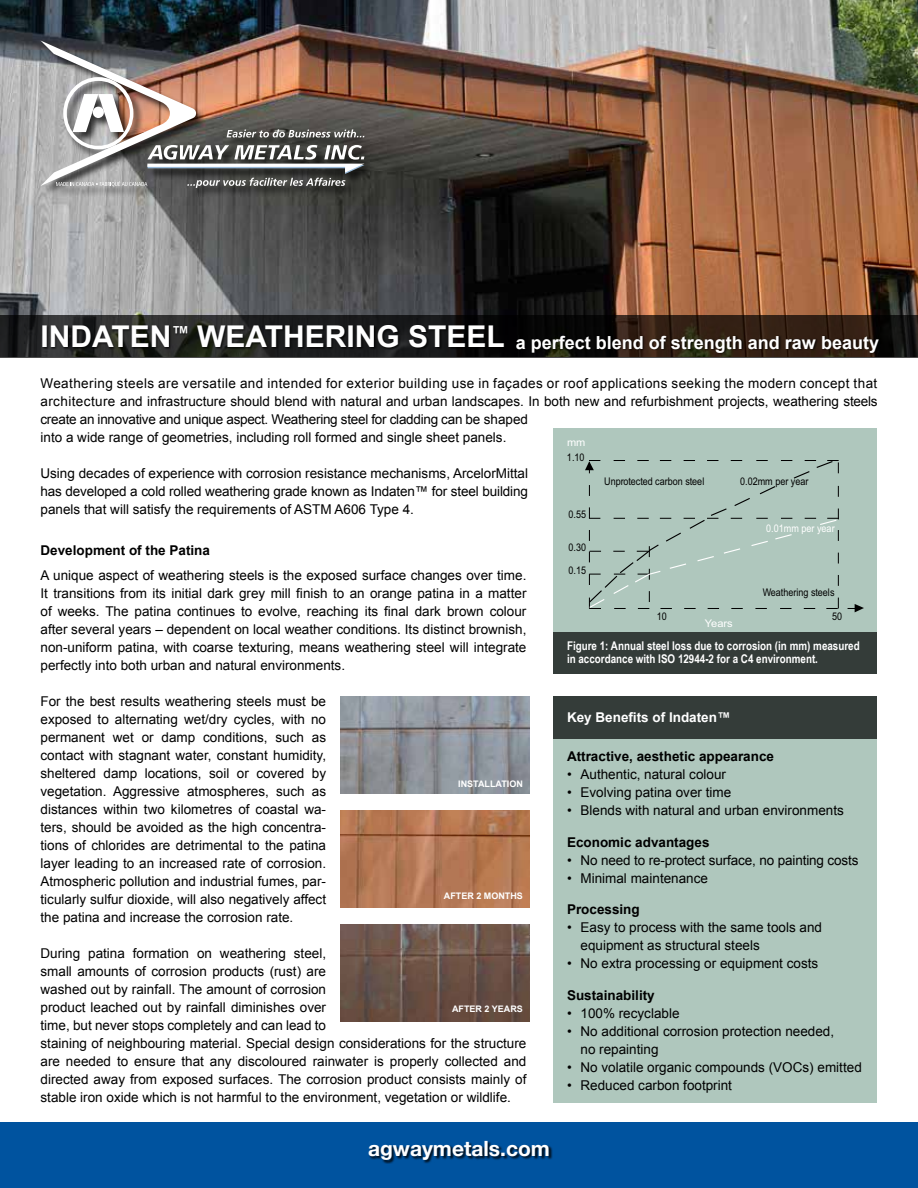
<style>
.page{position:relative;width:918px;height:1188px;background:#fff}
.page>*{position:absolute;margin:0;border:0;box-sizing:border-box;transform-origin:0 0}
.t1{font:700 21px "Helvetica Neue";color:#fff}
.t2{font:700 18px "Arial";color:#fff}
.t3{font:13.5px/18px "Arial";color:#000}
.t4{font:700 13.5px "Arial";color:#000}
.t5{font:700 13.5px "Arial";color:#fff}
.t6{font:700 12px/13.5px "Arial Narrow";color:#fff}
.t7{font:10.5px "Arial Narrow";color:#000;scale:1.05 1}
.t8{font:10.5px "Arial Narrow";color:#fff;scale:1.05 1}
.t9{font:10.5px "Arial";letter-spacing:-.005em;color:#fff;scale:1.05 1}
.t10{font:700 9px "Arial";color:#fff}
.s1{font-size:30px}
</style>
<div class="page">
<div style="left:0;top:1122px;width:918px;height:66px;background:#00539f"></div>
<div style="left:369px;top:1141px;width:184px;height:23px;background:#000;opacity:.8"></div>
<div style="left:554px;top:696px;width:324px;height:407px;background:#afc7bd"></div>
<div style="left:554px;top:696px;width:324px;height:42px;background:#343c39"></div>
<div style="left:554px;top:429px;width:324px;height:245px;background:#afc7bd"></div>
<div style="left:554px;top:633px;width:324px;height:41px;background:#343c39"></div>
<img style="left:340px;top:696px;width:189px;height:98px">
<img style="left:340px;top:810px;width:189px;height:98px">
<img style="left:340px;top:925px;width:189px;height:97px">
<svg style="left:848px;top:604px;width:16px;height:8px"></svg>
<svg style="left:585px;top:460px;width:254px;height:149px"></svg>
<img style="left:0;top:0;width:918px;height:315px">
<div style="left:41px;top:41px;width:335px;height:158px;background:#000;opacity:.75"></div>
<img style="left:40px;top:41px;width:324px;height:147px">
<svg style="left:0;top:315px;width:918px;height:42px;background:#201b17"></svg>
<div style="left:42px;top:324px;width:465px;height:26px;background:#000;opacity:.75"></div>
<div style="left:516px;top:335px;width:365px;height:20px;background:#000;opacity:.75"></div>
<h2 class="t2" style="left:40px;top:331px;width:840px"><span class="s1">Indaten</span>™ <span class="s1">Weathering Steel</span> a perfect blend of strength and raw beauty</h2>
<p class="t3" style="left:40px;top:375px;width:838px">Weathering steels are versatile and intended for exterior building use in façades or roof applications seeking the modern concept that architecture and infrastructure should blend with natural and urban landscapes. In both new and refurbishment projects, weathering steels create an innovative and unique aspect. Weathering steel for cladding can be shaped<br>into a wide range of geometries, including roll formed and single sheet panels.</p>
<p class="t3" style="left:40px;top:465px;width:489px;text-align:justify">Using decades of experience with corrosion resistance mechanisms, ArcelorMittal has developed a cold rolled weathering grade known as Indaten™ for steel building panels that will satisfy the requirements of ASTM A606 Type 4.</p>
<p class="t9" style="left:567px;top:436px;width:19px">mm</p>
<p class="t7" style="left:567px;top:449px;width:18px">1.10</p>
<p class="t7" style="left:740px;top:474px;width:67px">0.02mm per year</p>
<p class="t8" style="left:766px;top:521px;width:67px">0.01mm per year</p>
<p class="t7" style="left:604px;top:474px;width:97px">Unprotected carbon steel</p>
<p class="t7" style="left:569px;top:507px;width:18px">0.55</p>
<p class="t4" style="left:40px;top:542px;width:171px">Development of the Patina</p>
<p class="t3" style="left:40px;top:566px;width:487px;text-align:justify">A unique aspect of weathering steels is the exposed surface changes over time.<br>It transitions from its initial dark grey mill finish to an orange patina in a matter of weeks. The patina continues to evolve, reaching its final dark brown colour after several years – dependent on local weather conditions. Its distinct brownish, non-uniform patina, with coarse texturing, means weathering steel will integrate perfectly into both urban and natural environments.</p>
<p class="t3" style="left:40px;top:692px;width:287px;text-align:justify">For the best results weathering steels must be exposed to alternating wet/dry cycles, with no permanent wet or damp conditions, such as contact with stagnant water, constant humidity, sheltered damp locations, soil or covered by vegetation. Aggressive atmospheres, such as distances within two kilometres of coastal wa&shy;ters, should be avoided as the high concentra&shy;tions of chlorides are detrimental to the patina layer leading to an increased rate of corrosion.<br>Atmospheric pollution and industrial fumes, par&shy;ticularly sulfur dioxide, will also negatively affect the patina and increase the corrosion rate.</p>
<p class="t3" style="left:40px;top:944px;width:487px">During patina formation on weathering steel,<br>small amounts of corrosion products (rust) are<br>washed out by rainfall. The amount of corrosion<br>product leached out by rainfall diminishes over<br>time, but never stops completely and can lead to<br>staining of neighbouring material. Special design considerations for the structure are needed to ensure that any discoloured rainwater is properly collected and directed away from exposed surfaces. The corrosion product consists mainly of stable iron oxide which is not harmful to the environment, vegetation or wildlife.</p>
<p class="t10" style="left:458px;top:778px;width:66px">Installation</p>
<p class="t10" style="left:444px;top:890px;width:81px">AFter 2 Months</p>
<p class="t10" style="left:452px;top:1003px;width:72px">After 2 Years</p>
<h1 class="t1" style="left:368px;top:1132px;width:183px">agwaymetals.com</h1>
<p class="t7" style="left:569px;top:540px;width:18px">0.30</p>
<p class="t7" style="left:569px;top:563px;width:18px">0.15</p>
<p class="t7" style="left:763px;top:585px;width:70px">Weathering steels</p>
<p class="t7" style="left:657px;top:609px;width:11px">10</p>
<p class="t7" style="left:832px;top:609px;width:11px">50</p>
<p class="t9" style="left:705px;top:617px;width:28px">Years</p>
<p class="t6" style="left:567px;top:638px;width:294px">Figure 1: Annual steel loss due to corrosion (in mm) measured in accordance with ISO 12944-2 for a C4 environment.</p>
<p class="t5" style="left:567px;top:709px;width:165px">Key Benefits of Indaten™</p>
<p class="t4" style="left:567px;top:748px;width:209px">Attractive, aesthetic appearance</p>
<p class="t3" style="left:567px;top:766px;width:161px">• Authentic, natural colour</p>
<p class="t3" style="left:567px;top:784px;width:166px">• Evolving patina over time</p>
<p class="t3" style="left:567px;top:802px;width:278px">• Blends with natural and urban environments</p>
<p class="t4" style="left:567px;top:833px;width:144px">Economic advantages</p>
<p class="t3" style="left:567px;top:851px;width:293px">• No need to re-protect surface, no painting costs</p>
<p class="t3" style="left:567px;top:869px;width:143px">• Minimal maintenance</p>
<p class="t4" style="left:567px;top:901px;width:74px">Processing</p>
<p class="t3" style="left:580px;top:919px;width:243px;text-indent:-14px">• Easy to process with the same tools and equipment as structural steels</p>
<p class="t3" style="left:567px;top:955px;width:253px">• No extra processing or equipment costs</p>
<p class="t4" style="left:567px;top:986px;width:89px">Sustainability</p>
<p class="t3" style="left:567px;top:1004px;width:114px">• 100% recyclable</p>
<p class="t3" style="left:580px;top:1022px;width:255px;text-indent:-14px">• No additional corrosion protection needed, no repainting</p>
<p class="t3" style="left:567px;top:1058px;width:296px">• No volatile organic compounds (VOCs) emitted</p>
<p class="t3" style="left:567px;top:1076px;width:167px">• Reduced carbon footprint</p>
</div>
